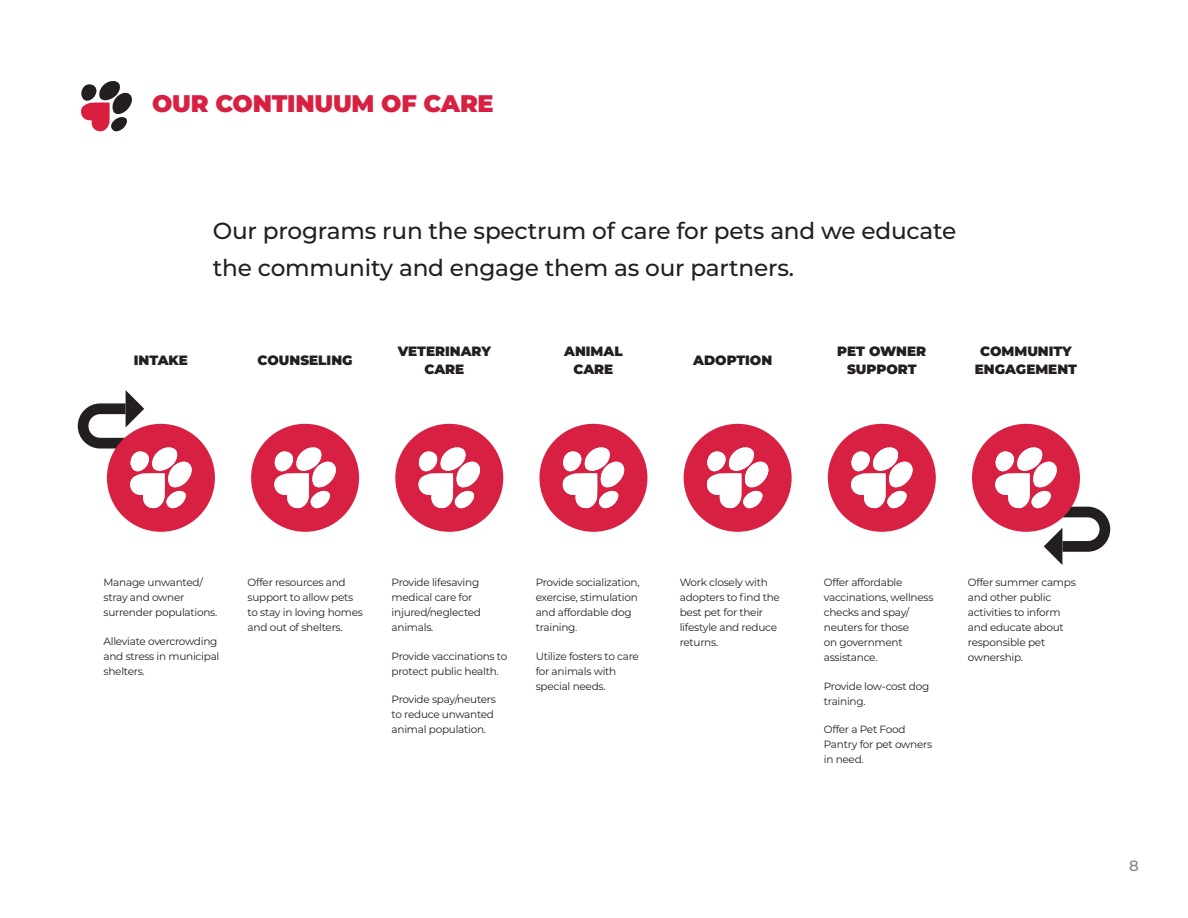
<style>
.page{position:relative;width:1188px;height:918px;background:#fff}
.page>*{position:absolute;margin:0;border:0;box-sizing:border-box;transform-origin:0 0}
.t1{font:900 24px "Montserrat";letter-spacing:-.01em;color:#d82142}
.t2{font:500 23.25px/37.2px "Montserrat";letter-spacing:-.01em;color:#231f20}
.t3{font:500 15px "Montserrat";color:#808285}
.t4{font:900 13.5px/18px "Montserrat";color:#231f20;text-align:center}
.t5{font:10.5px/15px "Montserrat";letter-spacing:-.025em;color:#231f20}
</style>
<div class="page">
<div style="left:107px;top:424px;width:108px;height:108px;background:#d82142;border-radius:50%"></div>
<svg style="left:78px;top:390px;width:114px;height:119px"></svg>
<div style="left:251px;top:424px;width:108px;height:108px;background:#d82142;border-radius:50%"></div>
<svg style="left:274px;top:447px;width:62px;height:62px"></svg>
<div style="left:684px;top:424px;width:108px;height:108px;background:#d82142;border-radius:50%"></div>
<svg style="left:707px;top:447px;width:62px;height:62px"></svg>
<div style="left:395px;top:424px;width:108px;height:108px;background:#d82142;border-radius:50%"></div>
<svg style="left:418px;top:447px;width:62px;height:62px"></svg>
<div style="left:828px;top:424px;width:108px;height:108px;background:#d82142;border-radius:50%"></div>
<svg style="left:851px;top:447px;width:62px;height:62px"></svg>
<div style="left:539px;top:424px;width:108px;height:108px;background:#d82142;border-radius:50%"></div>
<svg style="left:562px;top:447px;width:63px;height:62px"></svg>
<div style="left:972px;top:424px;width:108px;height:108px;background:#d82142;border-radius:50%"></div>
<svg style="left:994px;top:446px;width:116px;height:119px"></svg>
<svg style="left:81px;top:81px;width:51px;height:51px"></svg>
<h1 class="t1" style="left:152px;top:86px;width:343px">OUR CONTINUUM OF CARE</h1>
<h2 class="t2" style="left:213px;top:211px;width:745px">Our programs run the spectrum of care for pets and we educate the community and engage them as our partners.</h2>
<p class="t4" style="left:564px;top:342px;width:60px">ANIMAL<br>CARE</p>
<p class="t4" style="left:837px;top:342px;width:91px">PET OWNER<br>SUPPORT</p>
<p class="t4" style="left:975px;top:342px;width:104px">COMMUNITY<br>ENGAGEMENT</p>
<p class="t4" style="left:134px;top:351px;width:56px">INTAKE</p>
<p class="t4" style="left:398px;top:342px;width:95px">VETERINARY<br>CARE</p>
<p class="t4" style="left:258px;top:351px;width:96px">COUNSELING</p>
<p class="t4" style="left:693px;top:351px;width:81px">ADOPTION</p>
<p class="t5" style="left:104px;top:574px;width:115px">Manage unwanted/ stray and owner surrender populations.</p>
<p class="t5" style="left:104px;top:633px;width:117px">Alleviate overcrowding and stress in municipal shelters.</p>
<p class="t5" style="left:248px;top:574px;width:117px">Offer resources and support to allow pets to stay in loving homes and out of shelters.</p>
<p class="t5" style="left:392px;top:574px;width:91px">Provide lifesaving medical care for injured/neglected animals.</p>
<p class="t5" style="left:392px;top:648px;width:117px">Provide vaccinations to protect public health.</p>
<p class="t5" style="left:392px;top:691px;width:106px">Provide spay/neuters to reduce unwanted animal population.</p>
<p class="t5" style="left:536px;top:574px;width:105px">Provide socialization, exercise, stimulation and affordable dog training.</p>
<p class="t5" style="left:536px;top:648px;width:105px">Utilize fosters to care for animals with special needs.</p>
<p class="t5" style="left:680px;top:574px;width:102px">Work closely with adopters to find the best pet for their lifestyle and reduce returns.</p>
<p class="t5" style="left:824px;top:575px;width:111px">Offer affordable vaccinations, wellness checks and spay/ neuters for those<br>on government assistance.</p>
<p class="t5" style="left:824px;top:678px;width:107px">Provide low-cost dog training.</p>
<p class="t5" style="left:824px;top:722px;width:110px">Offer a Pet Food<br>Pantry for pet owners in need.</p>
<p class="t5" style="left:968px;top:575px;width:109px">Offer summer camps and other public activities to inform and educate about responsible pet ownership.</p>
<h3 class="t3" style="left:1129px;top:855px;width:11px">8</h3>
</div>
